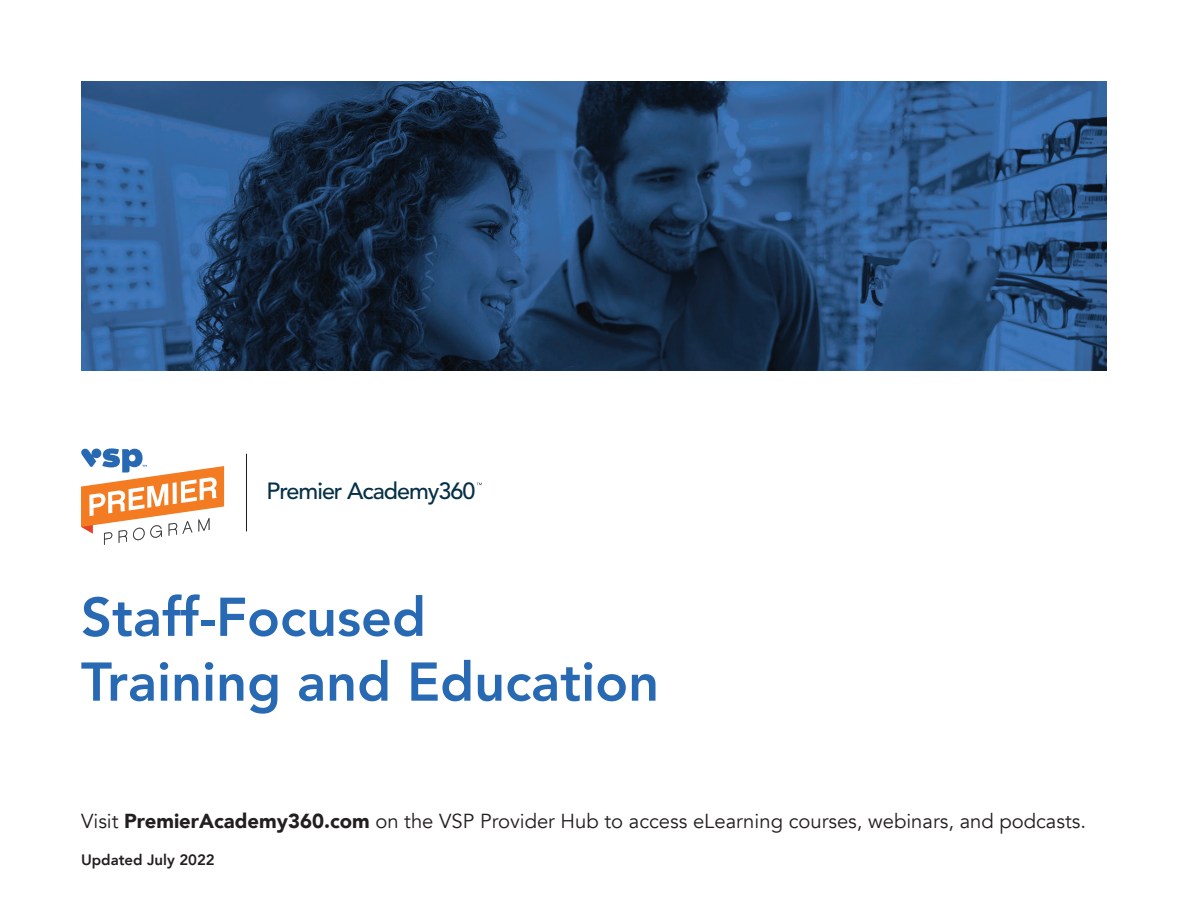
<style>
.page{position:relative;width:1188px;height:918px;background:#fff}
.page>*{position:absolute;margin:0;border:0;box-sizing:border-box;transform-origin:0 0}
.t1{font:800 54px/64.8px "Avenir";color:#2869b3}
.t2{font:500 23.25px "Avenir";letter-spacing:-.04em;color:#053046}
.t3{font:20.25px "Avenir";color:#231f20}
.t4{font:800 15px "Avenir";color:#231f20}
.s1{font-weight:900}
</style>
<div class="page">
<hr style="left:246px;top:454px;width:1px;height:77px;background:#211e1e">
<svg style="left:81px;top:448px;width:143px;height:97px"></svg>
<img style="left:81px;top:81px;width:1026px;height:289px">
<p class="t2" style="left:267px;top:471px;width:210px">Premier Academy360</p>
<p class="t1" style="left:81px;top:585px;width:580px">Staff-Focused<br>Training and Education</p>
<p class="t3" style="left:81px;top:809px;width:1007px">Visit <span class="s1">PremierAcademy360.com</span> on the VSP Provider Hub to access eLearning courses, webinars, and podcasts.</p>
<p class="t4" style="left:81px;top:848px;width:135px">Updated July 2022</p>
</div>
